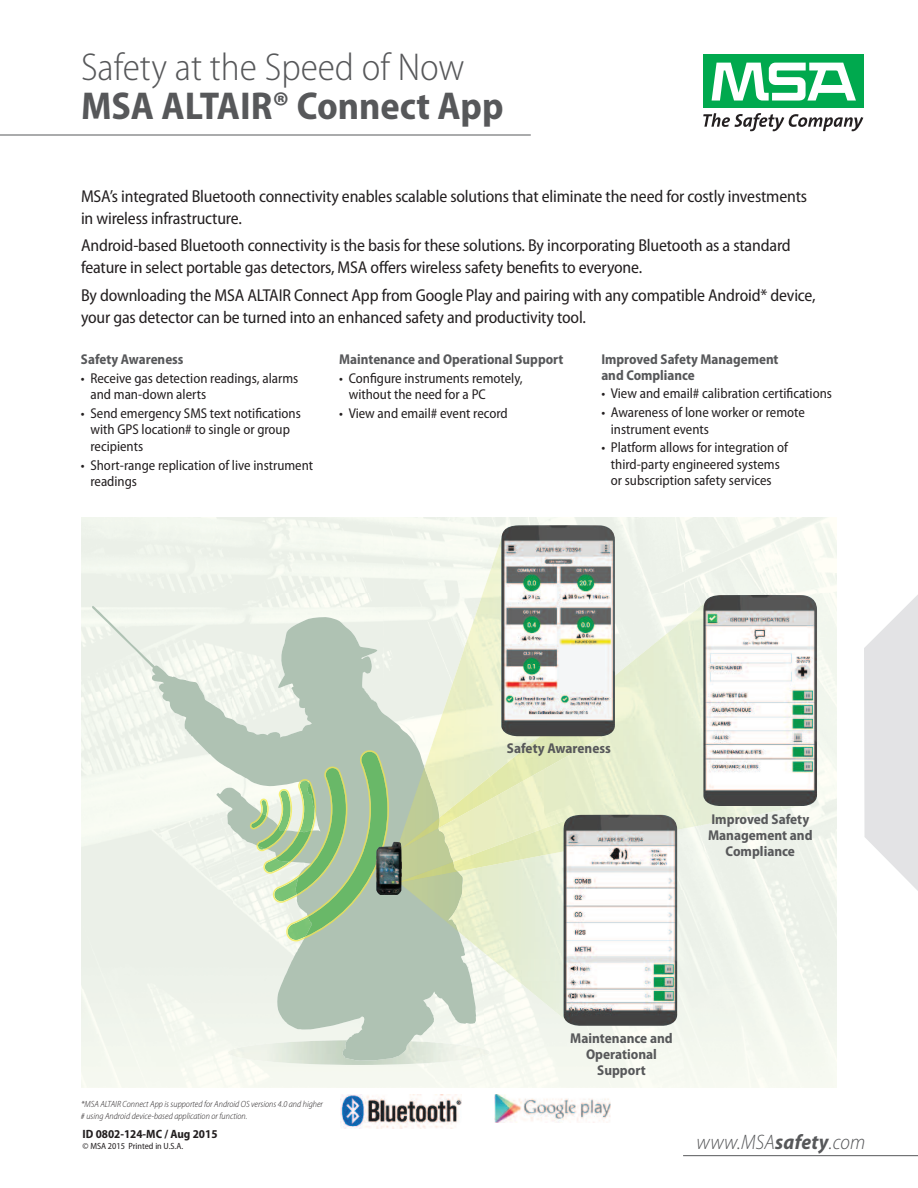
<style>
.page{position:relative;width:918px;height:1188px;background:#fff}
.page>*{position:absolute;margin:0;border:0;box-sizing:border-box;transform-origin:0 0}
.t1{font:300 semi-condensed 39px "Myriad Pro";color:#57585a}
.t2{font:700 semi-condensed 39px "Myriad Pro";color:#57585a}
.t3{font:italic 300 semi-condensed 21px "Myriad Pro";letter-spacing:.01em;color:#57585a}
.t4{font:semi-condensed 17.25px/21.8px "Myriad Pro";letter-spacing:-.01em;color:#231f20}
.t5{font:semi-condensed 14.25px/16.5px "Myriad Pro";color:#231f20}
.t6{font:700 semi-condensed 14.25px/15.8px "Myriad Pro";color:#57585a;text-align:center}
.t7{font:700 semi-condensed 12px "Myriad Pro";color:#231f20}
.t8{font:italic 300 semi-condensed 9px/11.2px "Myriad Pro";color:#231f20}
.t9{font:semi-condensed 9px "Myriad Pro";color:#231f20}
.s1{font-weight:700}
</style>
<div class="page">
<img style="left:81px;top:594px;width:302px;height:99px">
<svg style="left:92px;top:604px;width:384px;height:457px;fill:#ebf0e8"></svg>
<img style="left:700px;top:601px;width:53px;height:225px">
<img style="left:543px;top:782px;width:53px;height:68px">
<img style="left:453px;top:782px;width:90px;height:68px">
<img style="left:402px;top:828px;width:51px;height:44px">
<img style="left:448px;top:850px;width:116px;height:88px">
<img style="left:465px;top:937px;width:99px;height:45px">
<img style="left:518px;top:981px;width:46px;height:44px">
<img style="left:398px;top:872px;width:65px;height:60px">
<svg style="left:453px;top:862px;width:5px;height:10px"></svg>
<img style="left:465px;top:535px;width:57px;height:215px">
<img style="left:424px;top:645px;width:41px;height:122px">
<img style="left:396px;top:767px;width:43px;height:85px">
<img style="left:522px;top:736px;width:85px;height:46px">
<img style="left:438px;top:750px;width:85px;height:78px">
<img style="left:400px;top:818px;width:39px;height:32px">
<img style="left:286px;top:939px;width:22px;height:2px">
<svg style="left:250px;top:750px;width:139px;height:189px;background:#accba3"></svg>
<img style="left:376px;top:842px;width:26px;height:53px">
<img style="left:501px;top:525px;width:114px;height:211px">
<img style="left:564px;top:815px;width:114px;height:211px">
<img style="left:703px;top:595px;width:114px;height:211px">
<div style="left:704px;top:55px;width:160px;height:53px;background:#00a94e"></div>
<svg style="left:712px;top:63px;width:144px;height:38px"></svg>
<svg style="left:703px;top:113px;width:160px;height:18px"></svg>
<svg style="left:864px;top:595px;width:54px;height:296px"></svg>
<hr style="left:0;top:135px;width:531px;height:1px;background:#57585a">
<hr style="left:683px;top:1155px;width:235px;height:1px;background:#57585a">
<img style="left:495px;top:1095px;width:116px;height:28px">
<img style="left:341px;top:1095px;width:121px;height:33px">
<h1 class="t1" style="left:81px;top:53px;width:385px">Safety at the Speed of Now</h1>
<h1 class="t2" style="left:81px;top:92px;width:424px">MSA ALTAIR® Connect App</h1>
<p class="t4" style="left:81px;top:187px;width:728px">MSA’s integrated Bluetooth connectivity enables scalable solutions that eliminate the need for costly investments in wireless infrastructure.</p>
<p class="t4" style="left:81px;top:236px;width:711px">Android-based Bluetooth connectivity is the basis for these solutions. By incorporating Bluetooth as a standard feature in select portable gas detectors, MSA offers wireless safety benefits to everyone.</p>
<p class="t4" style="left:81px;top:286px;width:736px">By downloading the MSA ALTAIR Connect App from Google Play and pairing with any compatible Android* device, your gas detector can be turned into an enhanced safety and productivity tool.</p>
<p class="t6" style="left:81px;top:353px;width:104px">Safety Awareness</p>
<p class="t5" style="left:90px;top:371px;width:209px;text-indent:-10px">• Receive gas detection readings, alarms and man-down alerts</p>
<p class="t5" style="left:90px;top:406px;width:212px;text-indent:-10px">• Send emergency SMS text notifications with GPS location# to single or group recipients</p>
<p class="t5" style="left:90px;top:458px;width:224px;text-indent:-10px">• Short-range replication of live instrument readings</p>
<p class="t6" style="left:339px;top:353px;width:226px">Maintenance and Operational Support</p>
<p class="t5" style="left:349px;top:371px;width:176px;text-indent:-10px">• Configure instruments remotely, without the need for a PC</p>
<p class="t5" style="left:339px;top:406px;width:170px">• View and email# event record</p>
<p class="t6" style="left:601px;top:353px;width:179px;text-align:left">Improved Safety Management and Compliance</p>
<p class="t5" style="left:601px;top:387px;width:232px">• View and email# calibration certifications</p>
<p class="t5" style="left:611px;top:405px;width:196px;text-indent:-10px">• Awareness of lone worker or remote instrument events</p>
<p class="t5" style="left:601px;top:440px;width:188px;text-align:center">• Platform allows for integration of third-party engineered systems<br>or subscription safety services</p>
<p class="t8" style="left:81px;top:1100px;width:244px">*MSA ALTAIR Connect App is supported for Android OS versions 4.0 and higher # using Android device-based application or function.</p>
<p class="t6" style="left:507px;top:741px;width:106px">Safety Awareness</p>
<p class="t6" style="left:708px;top:813px;width:106px">Improved Safety<br>Management and<br>Compliance</p>
<p class="t6" style="left:570px;top:1032px;width:104px">Maintenance and<br>Operational<br>Support</p>
<p class="t7" style="left:82px;top:1129px;width:137px">ID 0802-124-MC / Aug 2015</p>
<p class="t9" style="left:82px;top:1142px;width:102px">© MSA 2015 Printed in U.S.A.</p>
<p class="t3" style="left:696px;top:1135px;width:170px">www.MSA<span class="s1">safety</span>.com</p>
</div>
